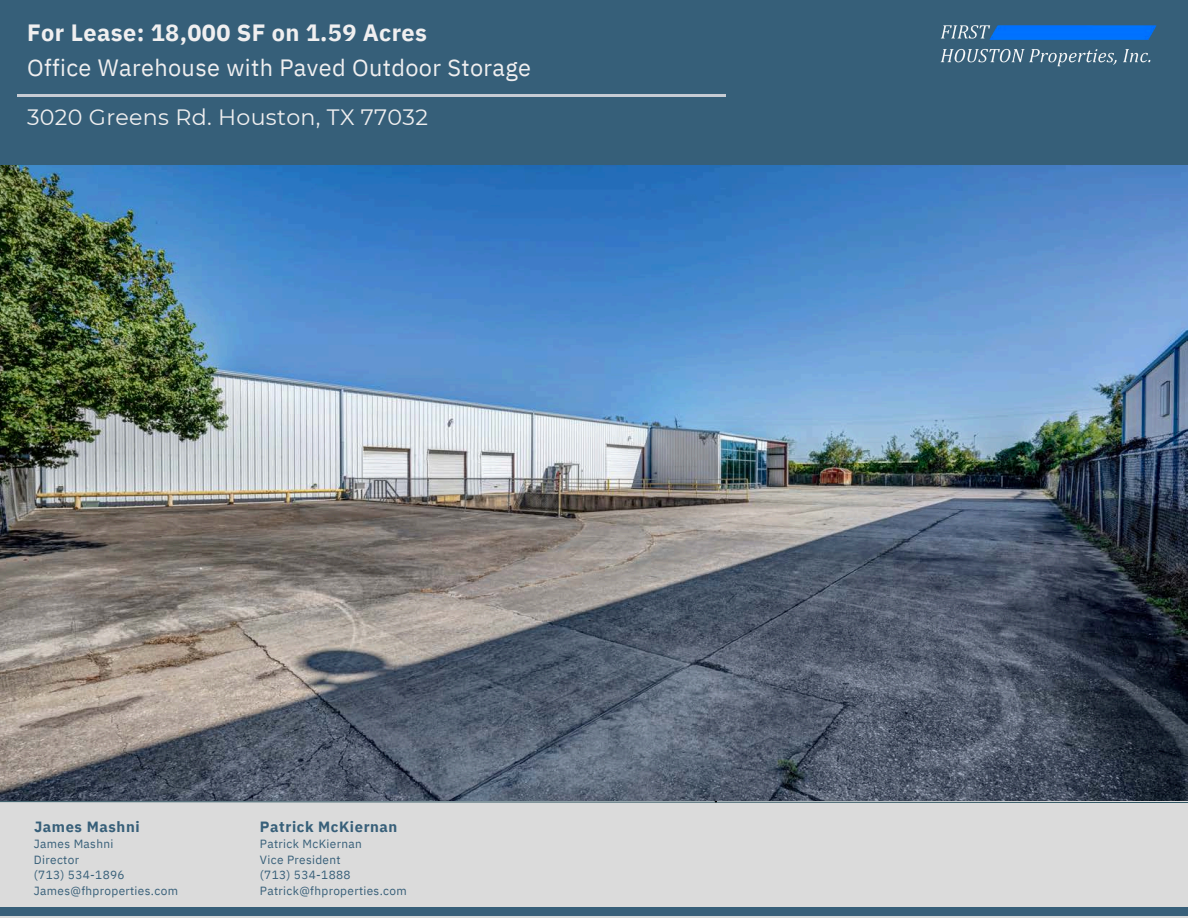
<style>
.page{position:relative;width:1188px;height:918px;background:#fff}
.page>*{position:absolute;margin:0;border:0;box-sizing:border-box;transform-origin:0 0}
.t1{font:23.55px/34.8px "IBM Plex Sans";letter-spacing:.015em;color:#f0eff0}
.t2{font:22.2px "Montserrat";letter-spacing:.015em;color:#f0eff0}
.t3{font:700 14.85px "IBM Plex Sans";letter-spacing:.04em;color:#375f79}
.t4{font:11.85px "IBM Plex Sans";letter-spacing:.03em;color:#375f79}
.s1{font-weight:700}
</style>
<div class="page">
<div style="left:0;top:801px;width:1188px;height:106px;background:#dbdbdb"></div>
<div style="left:0;top:907px;width:1188px;height:9px;background:#375f79"></div>
<img style="left:0;top:165px;width:1188px;height:636px">
<div style="left:0;top:0;width:1188px;height:165px;background:#365f79"></div>
<hr style="left:17px;top:94px;width:708px;height:3px;background:#c7ccd4">
<img style="left:940px;top:25px;width:217px;height:42px">
<p class="t1" style="left:27px;top:15px;width:506px"><span class="s1">For Lease: 18,000 SF on 1.59 Acres<br></span>Office Warehouse with Paved Outdoor Storage</p>
<p class="t2" style="left:27px;top:103px;width:402px">3020 Greens Rd. Houston, TX 77032</p>
<p class="t3" style="left:34px;top:817px;width:107px">James Mashni</p>
<h1 class="t3" style="left:260px;top:817px;width:139px">Patrick McKiernan</h1>
<p class="t4" style="left:34px;top:836px;width:81px">James Mashni</p>
<h2 class="t4" style="left:34px;top:852px;width:47px">Director</h2>
<h2 class="t4" style="left:34px;top:867px;width:92px">(713) 534-1896</h2>
<p class="t4" style="left:34px;top:883px;width:146px">James@fhproperties.com</p>
<p class="t4" style="left:260px;top:836px;width:103px">Patrick McKiernan</p>
<p class="t4" style="left:260px;top:852px;width:82px">Vice President</p>
<p class="t4" style="left:260px;top:867px;width:92px">(713) 534-1888</p>
<p class="t4" style="left:260px;top:883px;width:148px">Patrick@fhproperties.com</p>
</div>
